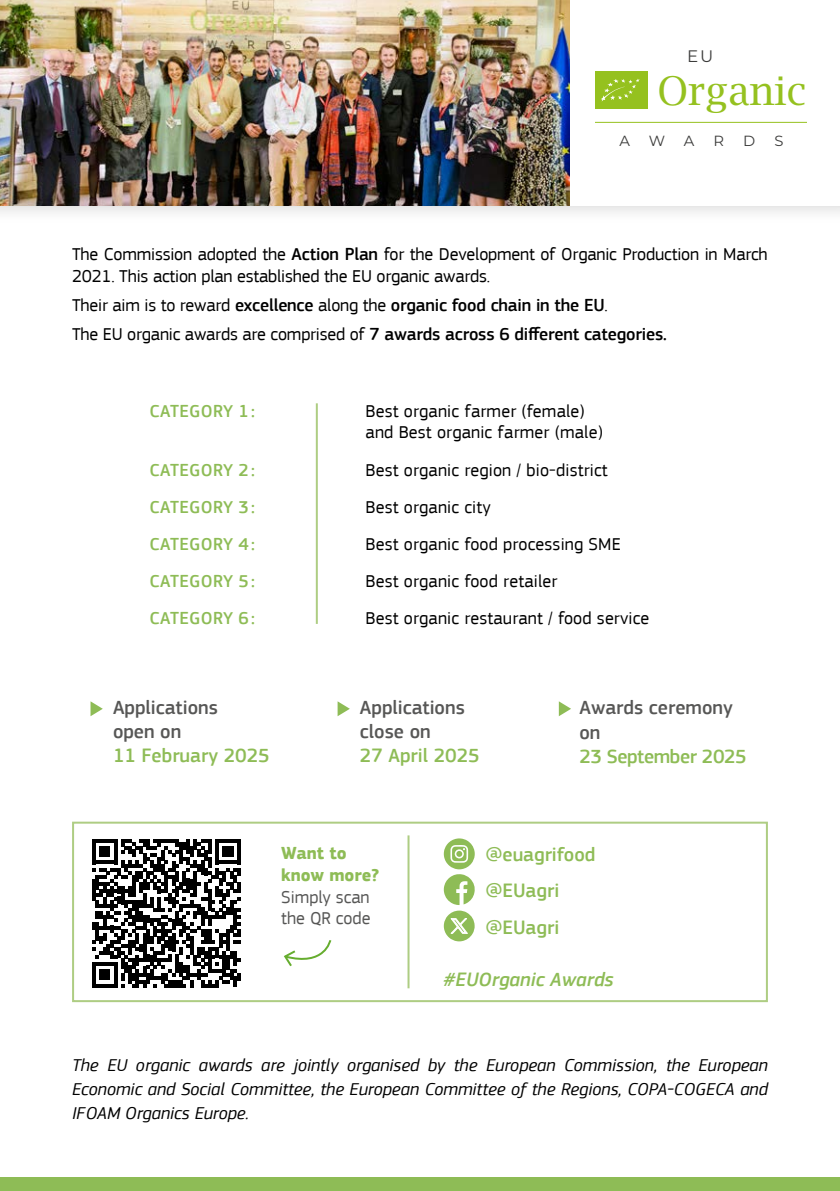
<style>
.page{position:relative;width:840px;height:1191px;background:#fff}
.page>*{position:absolute;margin:0;border:0;box-sizing:border-box;transform-origin:0 0}
.t1{font:39.4px "Lucida Bright";color:#95c11f}
.t2{font:500 20px/24px "EC Square Sans Pro";color:#575756}
.t3{font:500 20px "EC Square Sans Pro";color:#8ebc56}
.t4{font:italic 500 20px "EC Square Sans Pro";color:#8ebc56}
.t5{font:500 20px "EC Square Sans Pro";letter-spacing:-.02em;color:#8ebc56}
.t6{font:18px/21.6px "EC Square Sans Pro";letter-spacing:.01em;color:#000}
.t7{font:italic 18px/24px "EC Square Sans Pro";color:#000;text-align:justify}
.t8{font:500 18px/29.4px "EC Square Sans Pro";letter-spacing:-.01em;color:#000}
.t9{font:18px/21.6px "EC Square Sans Pro";letter-spacing:-.01em;color:#000}
.t10{font:500 18px "EC Square Sans Pro";letter-spacing:.02em;color:#8ebc56}
.t11{font:18px/21.6px "EC Square Sans Pro";color:#575756}
.t12{font:700 18px/21.6px "EC Square Sans Pro";color:#8ebc56}
.t13{font:16.6px "Montserrat";color:#3c3c3b}
.t14{font:14.8px "Montserrat";color:#3c3c3b}
.s1{font-weight:500}
.s2{font-weight:400}
</style>
<div class="page">
<div style="left:72px;top:821px;width:695px;height:181px;border:2px solid #aecd83"></div>
<div style="left:0;top:0;width:839px;height:225px;background:#000;opacity:.2"></div>
<div style="left:0;top:0;width:839px;height:206px;background:#fff"></div>
<img style="left:0;top:0;width:569px;height:206px">
<hr style="left:595px;top:122px;width:211px;height:1px;background:#95c11f">
<div style="left:595px;top:71px;width:52px;height:38px;background:#95c11f"></div>
<svg style="left:601px;top:79px;width:38px;height:22px"></svg>
<hr style="left:315px;top:403px;width:2px;height:221px;background:#aecd83">
<hr style="left:407px;top:835px;width:2px;height:153px;background:#aecd83">
<svg style="left:337px;top:701px;width:12px;height:15px"></svg>
<svg style="left:90px;top:701px;width:13px;height:15px"></svg>
<svg style="left:558px;top:701px;width:12px;height:15px"></svg>
<div style="left:0;top:1177px;width:839px;height:14px;background:#8ebc56"></div>
<svg style="left:92px;top:839px;width:148px;height:148px"></svg>
<svg style="left:284px;top:940px;width:48px;height:27px"></svg>
<svg style="left:443px;top:838px;width:32px;height:103px"></svg>
<p class="t13" style="left:686px;top:44px;width:28px">EU</p>
<h1 class="t1" style="left:657px;top:68px;width:150px">Organic</h1>
<p class="t14" style="left:619px;top:131px;width:12px">A</p>
<p class="t14" style="left:648px;top:131px;width:18px">W</p>
<p class="t14" style="left:683px;top:131px;width:12px">A</p>
<p class="t14" style="left:713px;top:131px;width:12px">R</p>
<p class="t14" style="left:742px;top:131px;width:14px">D</p>
<p class="t14" style="left:774px;top:131px;width:11px">S</p>
<p class="t9" style="left:72px;top:243px;width:696px">The Commission adopted the <span class="s1">Action Plan</span> for the Development of Organic Production in March<br>2021. This action plan established the EU organic awards.</p>
<p class="t8" style="left:72px;top:291px;width:596px"><span class="s2">Their aim is to reward</span> excellence <span class="s2">along the</span> organic food chain in the EU<span class="s2">.<br>The EU organic awards are comprised of</span> 7 awards across 6 different categories.</p>
<p class="t10" style="left:149px;top:400px;width:107px">CATEGORY 1:</p>
<p class="t6" style="left:365px;top:400px;width:239px">Best organic farmer (female) and Best organic farmer (male)</p>
<p class="t10" style="left:149px;top:459px;width:107px">CATEGORY 2:</p>
<p class="t6" style="left:365px;top:459px;width:243px">Best organic region / bio-district</p>
<p class="t10" style="left:149px;top:496px;width:107px">CATEGORY 3:</p>
<p class="t6" style="left:365px;top:496px;width:127px">Best organic city</p>
<p class="t10" style="left:149px;top:533px;width:107px">CATEGORY 4:</p>
<p class="t6" style="left:365px;top:533px;width:256px">Best organic food processing SME</p>
<p class="t10" style="left:149px;top:570px;width:107px">CATEGORY 5:</p>
<p class="t6" style="left:365px;top:570px;width:193px">Best organic food retailer</p>
<p class="t10" style="left:149px;top:607px;width:107px">CATEGORY 6:</p>
<p class="t6" style="left:365px;top:607px;width:285px">Best organic restaurant / food service</p>
<p class="t2" style="left:113px;top:696px;width:106px">Applications open on</p>
<p class="t3" style="left:113px;top:744px;width:158px">11 February 2025</p>
<p class="t2" style="left:360px;top:696px;width:106px">Applications close on</p>
<p class="t3" style="left:360px;top:744px;width:121px">27 April 2025</p>
<p class="t2" style="left:579px;top:696px;width:155px;line-height:24.6px">Awards ceremony on</p>
<p class="t5" style="left:579px;top:744px;width:169px">23 September 2025</p>
<p class="t12" style="left:281px;top:843px;width:99px">Want to know more?</p>
<p class="t11" style="left:281px;top:886px;width:91px">Simply scan the QR code</p>
<p class="t3" style="left:485px;top:843px;width:111px">@euagrifood</p>
<p class="t3" style="left:485px;top:879px;width:75px">@EUagri</p>
<p class="t3" style="left:485px;top:915px;width:75px">@EUagri</p>
<p class="t4" style="left:443px;top:967px;width:171px">#EUOrganic Awards</p>
<p class="t7" style="left:72px;top:1053px;width:697px">The EU organic awards are jointly organised by the European Commission, the European Economic and Social Committee, the European Committee of the Regions, COPA-COGECA and IFOAM Organics Europe.</p>
</div>
